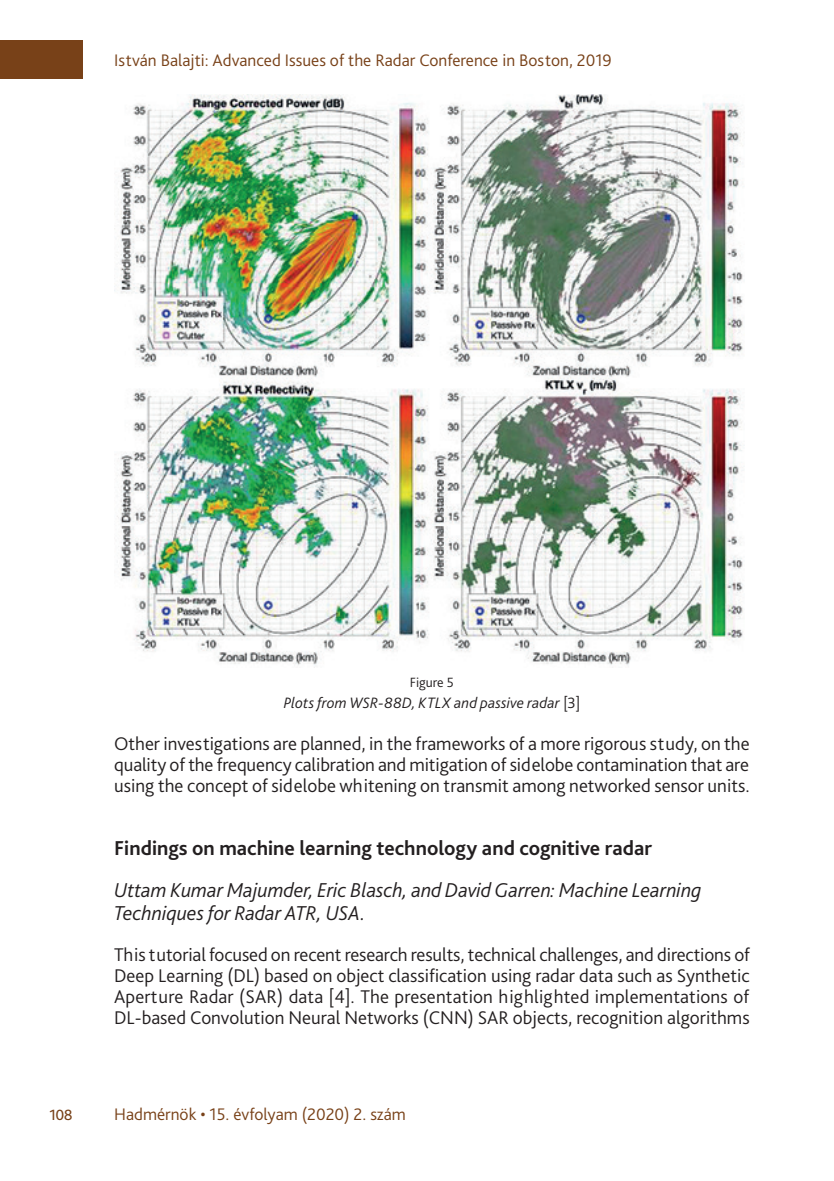
<style>
.page{position:relative;width:834px;height:1181px;background:#fff}
.page>*{position:absolute;margin:0;border:0;box-sizing:border-box;transform-origin:0 0}
._1_1_1__Head_címsor2{font:italic 300 21px/22.8px "Bliss Pro";letter-spacing:-.005em;color:#231f20}
._1_1__Head_címsor1{font:700 21px "Bliss Pro";color:#231f20}
._3_1_első_bekezdés{font:300 19.25px/21px "Bliss Pro";color:#231f20;text-align:justify}
.t1{font:300 19.25px "Bliss Pro";color:#784118}
.t2{font:300 17.5px "Bliss Pro";color:#784118}
._8_Ábra__képalárás{font:italic 300 15.75px "Bliss Pro";letter-spacing:.01em;color:#231f20}
._8_Ábra_címe{font:300 14px "Bliss Pro";color:#231f20}
.s1{font-style:normal}
</style>
<div class="page">
<div style="left:0;top:41px;width:83px;height:38px;background:#784118"></div>
<img style="left:114px;top:94px;width:630px;height:574px">
<p class="t2" style="left:114px;top:49px;width:499px">István Balajti: Advanced Issues of the Radar Conference in Boston, 2019</p>
<p class="_8_Ábra_címe" style="left:409px;top:674px;width:46px">Figure 5</p>
<p class="_8_Ábra__képalárás" style="left:283px;top:693px;width:298px">Plots from WSR-88D, KTLX and passive radar <span class="s1">[3]</span></p>
<p class="_3_1_első_bekezdés" style="left:114px;top:733px;width:637px">Other investigations are planned, in the frameworks of a more rigorous study, on the quality of the frequency calibration and mitigation of sidelobe contamination that are using the concept of sidelobe whitening on transmit among networked sensor units.</p>
<p class="_1_1__Head_címsor1" style="left:114px;top:835px;width:539px">Findings on machine learning technology and cognitive radar</p>
<p class="_1_1_1__Head_címsor2" style="left:114px;top:878px;width:589px">Uttam Kumar Majumder, Eric Blasch, and David Garren: Machine Learning<br>Techniques for Radar ATR, USA.</p>
<p class="_3_1_első_bekezdés" style="left:114px;top:943px;width:637px">This tutorial focused on recent research results, technical challenges, and directions of Deep Learning (DL) based on object classification using radar data such as Synthetic Aperture Radar (SAR) data [4]. The presentation highlighted implementations of DL-based Convolution Neural Networks (CNN) SAR objects, recognition algorithms</p>
<p class="t1" style="left:50px;top:1102px;width:24px">108</p>
<p class="t2" style="left:114px;top:1103px;width:293px">Hadmérnök • 15. évfolyam (2020) 2. szám</p>
</div>
